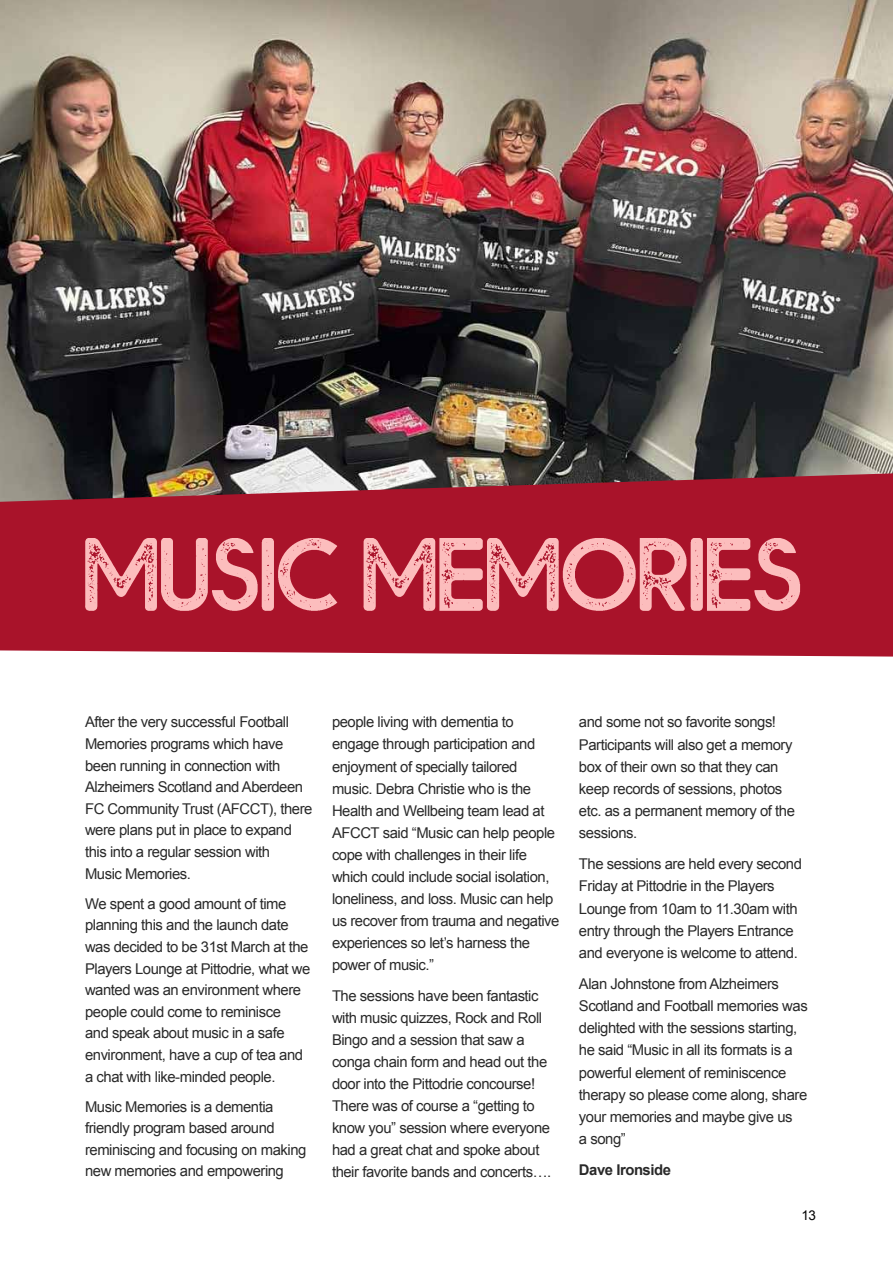
<style>
.page{position:relative;width:893px;height:1263px;background:#fff}
.page>*{position:absolute;margin:0;border:0;box-sizing:border-box;transform-origin:0 0}
.t1{font:104.25px "Bolde Rough";letter-spacing:-.01em;color:#fcbdbd}
.t2{font:14.85px/22px "Arial";letter-spacing:-.03em;color:#292929}
.t3{font:700 14.85px "Arial";letter-spacing:-.03em;color:#292929}
.t4{font:13.5px "Arial";color:#000}
</style>
<div class="page">
<img style="left:0;top:0;width:893px;height:473px">
<svg style="left:0;top:473px;width:893px;height:183px;background:#a71e32"></svg>
<h1 class="t1" style="left:85px;top:501px;width:722px">MUSIC MEMORIES</h1>
<p class="t2" style="left:85px;top:711px;width:229px;line-height:21.6px">After the very successful Football<br>Memories programs which have been running in connection with<br>Alzheimers Scotland and Aberdeen<br>FC Community Trust (AFCCT), there were plans put in place to expand this into a regular session with<br>Music Memories.</p>
<p class="t2" style="left:85px;top:893px;width:227px;line-height:21.6px">We spent a good amount of time planning this and the launch date was decided to be 31st March at the<br>Players Lounge at Pittodrie, what we wanted was an environment where people could come to reminisce<br>and speak about music in a safe environment, have a cup of tea and a chat with like-minded people.</p>
<p class="t2" style="left:85px;top:1096px;width:223px;line-height:21.6px">Music Memories is a dementia friendly program based around reminiscing and focusing on making new memories and empowering</p>
<p class="t2" style="left:332px;top:711px;width:229px">people living with dementia to engage through participation and enjoyment of specially tailored music. Debra Christie who is the<br>Health and Wellbeing team lead at<br>AFCCT said “Music can help people cope with challenges in their life which could include social isolation, loneliness, and loss. Music can help us recover from trauma and negative experiences so let’s harness the power of music.”</p>
<p class="t2" style="left:332px;top:984px;width:221px">The sessions have been fantastic with music quizzes, Rock and Roll<br>Bingo and a session that saw a conga chain form and head out the door into the Pittodrie concourse!<br>There was of course a “getting to know you” session where everyone had a great chat and spoke about their favorite bands and concerts….</p>
<p class="t2" style="left:579px;top:711px;width:218px">and some not so favorite songs!<br>Participants will also get a memory box of their own so that they can keep records of sessions, photos etc. as a permanent memory of the sessions.</p>
<p class="t2" style="left:579px;top:853px;width:225px">The sessions are held every second Friday at Pittodrie in the Players Lounge from 10am to 11.30am with entry through the Players Entrance and everyone is welcome to attend.</p>
<p class="t2" style="left:579px;top:972px;width:230px">Alan Johnstone from Alzheimers<br>Scotland and Football memories was delighted with the sessions starting, he said “Music in all its formats is a powerful element of reminiscence therapy so please come along, share your memories and maybe give us<br>a song”</p>
<p class="t3" style="left:579px;top:1160px;width:94px">Dave Ironside</p>
<p class="t4" style="left:801px;top:1207px;width:16px">13</p>
</div>
